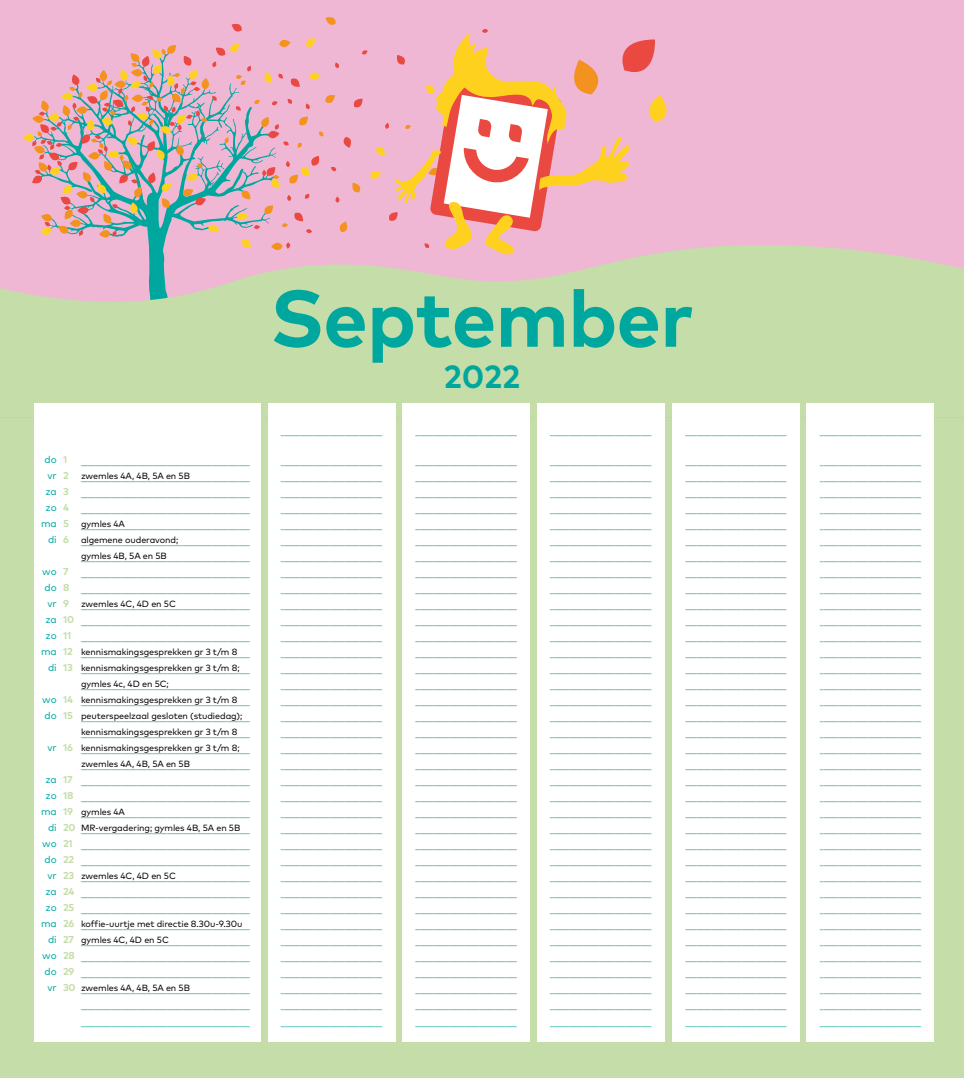
<style>
.page{position:relative;width:964px;height:1078px;background:#fff}
.page>*{position:absolute;margin:0;border:0;box-sizing:border-box;transform-origin:0 0}
.t1{font:700 80px "Mark Pro";letter-spacing:-.01em;color:#00a79e}
.t2{font:700 32px "Mark Pro";color:#00a79e}
.t3{font:10px/16px "Mark Pro";letter-spacing:-.01em;color:#00a79e;text-align:right}
.t4{font:700 10px/16px "Mark Pro";letter-spacing:-.01em;color:#c4dda9}
.t5{font:9px/16px "Mark Pro";letter-spacing:-.01em;color:#000}
.t6{font:8px/16px "Mark Pro";color:#00a79e;text-align:justify}
</style>
<div class="page">
<div style="left:0;top:0;width:964px;height:1077px;background:#c4dda9"></div>
<div style="left:0;top:0;width:964px;height:417px;background:#f0b7d5"></div>
<div style="left:0;top:245px;width:964px;height:172px;background:#c4dda9"></div>
<svg style="left:23px;top:17px;width:653px;height:288px"></svg>
<div style="left:34px;top:404px;width:227px;height:637px;background:#fff"></div>
<div style="left:268px;top:404px;width:127px;height:637px;background:#fff"></div>
<div style="left:403px;top:404px;width:127px;height:637px;background:#fff"></div>
<div style="left:537px;top:404px;width:128px;height:637px;background:#fff"></div>
<div style="left:672px;top:404px;width:127px;height:637px;background:#fff"></div>
<div style="left:806px;top:404px;width:128px;height:637px;background:#fff"></div>
<p class="t3" style="left:41px;top:450px;width:17px">do vr za zo ma di</p>
<p class="t3" style="left:41px;top:562px;width:17px">wo do vr za zo ma di</p>
<p class="t3" style="left:42px;top:690px;width:16px;text-align:left">wo do</p>
<p class="t3" style="left:48px;top:738px;width:11px">vr</p>
<p class="t3" style="left:41px;top:770px;width:17px">za zo ma di wo do vr za zo ma di wo do vr</p>
<p class="t4" style="left:63px;top:450px;width:7px">1<br>2<br>3<br>4<br>5<br>6</p>
<p class="t4" style="left:63px;top:562px;width:13px">7<br>8<br>9<br>10<br>11<br>12<br>13</p>
<p class="t4" style="left:63px;top:690px;width:11px">14<br>15</p>
<p class="t4" style="left:63px;top:738px;width:11px">16</p>
<p class="t4" style="left:63px;top:770px;width:14px">17<br>18<br>19<br>20<br>21<br>22<br>23<br>24<br>25<br>26<br>27<br>28<br>29<br>30</p>
<p class="t6" style="left:81px;top:453px;width:170px">_____________________________________________ _____________________________________________ _____________________________________________ _____________________________________________ _____________________________________________ _____________________________________________ _____________________________________________ _____________________________________________ _____________________________________________ _____________________________________________ _____________________________________________ _____________________________________________ _____________________________________________ _____________________________________________ _____________________________________________ _____________________________________________ _____________________________________________ _____________________________________________ _____________________________________________ _____________________________________________ _____________________________________________ _____________________________________________ _____________________________________________ _____________________________________________ _____________________________________________ _____________________________________________ _____________________________________________ _____________________________________________ _____________________________________________ _____________________________________________ _____________________________________________ _____________________________________________ _____________________________________________ _____________________________________________ _____________________________________________</p>
<p class="t5" style="left:81px;top:466px;width:110px">zwemles 4A, 4B, 5A en 5B</p>
<p class="t5" style="left:81px;top:514px;width:99px">gymles 4A<br>algemene ouderavond; gymles 4B, 5A en 5B</p>
<p class="t5" style="left:81px;top:594px;width:96px">zwemles 4C, 4D en 5C</p>
<p class="t5" style="left:81px;top:642px;width:163px">kennismakingsgesprekken gr 3 t/m 8 kennismakingsgesprekken gr 3 t/m 8; gymles 4c, 4D en 5C; kennismakingsgesprekken gr 3 t/m 8 peuterspeelzaal gesloten (studiedag); kennismakingsgesprekken gr 3 t/m 8 kennismakingsgesprekken gr 3 t/m 8; zwemles 4A, 4B, 5A en 5B</p>
<p class="t5" style="left:81px;top:802px;width:161px">gymles 4A<br>MR-vergadering; gymles 4B, 5A en 5B</p>
<p class="t5" style="left:81px;top:866px;width:96px">zwemles 4C, 4D en 5C</p>
<p class="t5" style="left:81px;top:914px;width:163px">koffie-uurtje met directie 8.30u-9.30u gymles 4C, 4D en 5C</p>
<p class="t5" style="left:81px;top:978px;width:110px">zwemles 4A, 4B, 5A en 5B</p>
<h1 class="t1" style="left:270px;top:257px;width:425px">September</h1>
<h2 class="t2" style="left:444px;top:352px;width:78px">2022</h2>
<p class="t6" style="left:281px;top:423px;width:103px">___________________________</p>
<p class="t6" style="left:416px;top:423px;width:103px">___________________________</p>
<p class="t6" style="left:550px;top:423px;width:103px">___________________________</p>
<p class="t6" style="left:685px;top:423px;width:103px">___________________________</p>
<p class="t6" style="left:820px;top:423px;width:103px">___________________________</p>
<p class="t6" style="left:820px;top:453px;width:103px">___________________________ ___________________________ ___________________________ ___________________________ ___________________________ ___________________________ ___________________________ ___________________________ ___________________________ ___________________________ ___________________________ ___________________________ ___________________________ ___________________________ ___________________________ ___________________________ ___________________________ ___________________________ ___________________________ ___________________________ ___________________________ ___________________________ ___________________________ ___________________________ ___________________________ ___________________________ ___________________________ ___________________________ ___________________________ ___________________________ ___________________________ ___________________________ ___________________________ ___________________________ ___________________________</p>
<p class="t6" style="left:281px;top:453px;width:103px">___________________________ ___________________________ ___________________________ ___________________________ ___________________________ ___________________________ ___________________________ ___________________________ ___________________________ ___________________________ ___________________________ ___________________________ ___________________________ ___________________________ ___________________________ ___________________________ ___________________________ ___________________________ ___________________________ ___________________________ ___________________________ ___________________________ ___________________________ ___________________________ ___________________________ ___________________________ ___________________________ ___________________________ ___________________________ ___________________________ ___________________________ ___________________________ ___________________________ ___________________________ ___________________________</p>
<p class="t6" style="left:416px;top:453px;width:103px">___________________________ ___________________________ ___________________________ ___________________________ ___________________________ ___________________________ ___________________________ ___________________________ ___________________________ ___________________________ ___________________________ ___________________________ ___________________________ ___________________________ ___________________________ ___________________________ ___________________________ ___________________________ ___________________________ ___________________________ ___________________________ ___________________________ ___________________________ ___________________________ ___________________________ ___________________________ ___________________________ ___________________________ ___________________________ ___________________________ ___________________________ ___________________________ ___________________________ ___________________________ ___________________________</p>
<p class="t6" style="left:550px;top:453px;width:103px">___________________________ ___________________________ ___________________________ ___________________________ ___________________________ ___________________________ ___________________________ ___________________________ ___________________________ ___________________________ ___________________________ ___________________________ ___________________________ ___________________________ ___________________________ ___________________________ ___________________________ ___________________________ ___________________________ ___________________________ ___________________________ ___________________________ ___________________________ ___________________________ ___________________________ ___________________________ ___________________________ ___________________________ ___________________________ ___________________________ ___________________________ ___________________________ ___________________________ ___________________________ ___________________________</p>
<p class="t6" style="left:685px;top:453px;width:103px">___________________________ ___________________________ ___________________________ ___________________________ ___________________________ ___________________________ ___________________________ ___________________________ ___________________________ ___________________________ ___________________________ ___________________________ ___________________________ ___________________________ ___________________________ ___________________________ ___________________________ ___________________________ ___________________________ ___________________________ ___________________________ ___________________________ ___________________________ ___________________________ ___________________________ ___________________________ ___________________________ ___________________________ ___________________________ ___________________________ ___________________________ ___________________________ ___________________________ ___________________________ ___________________________</p>
</div>
